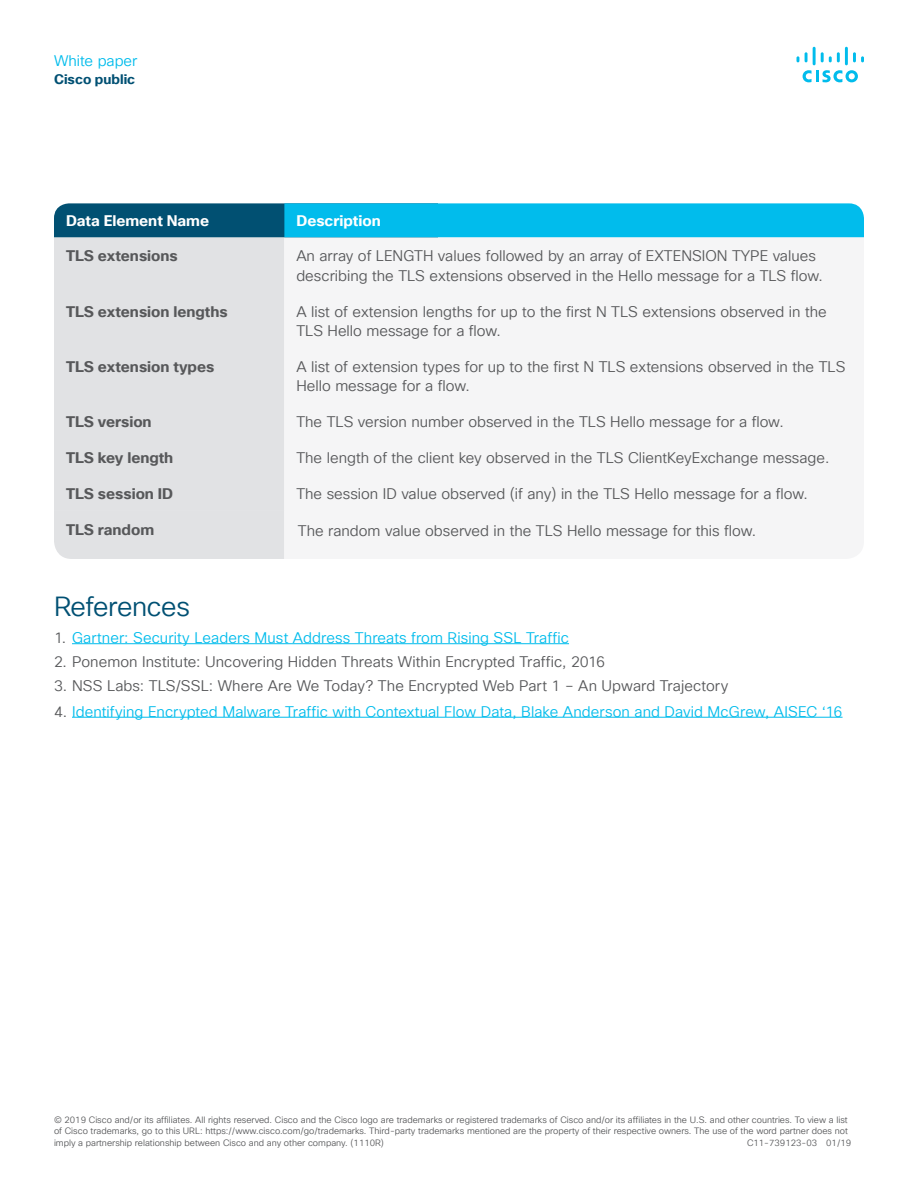
<style>
.page{position:relative;width:918px;height:1188px;background:#fff}
.page>*{position:absolute;margin:0;border:0;box-sizing:border-box;transform-origin:0 0}
.Subhead2_Indigo{font:27px "Cisco Sans TT Light";letter-spacing:-.02em;color:#005073}
.Table_body{font:15px/19.5px "Cisco Sans TT Light";color:#57585a}
.t1{font:15px "Cisco Sans TT Light";letter-spacing:.005em;color:#01bcec}
.Body{font:700 15px "Cisco Sans TT";color:#57585a}
.t2{font:700 15px "Cisco Sans TT";color:#fff}
.t3{font:700 13.5px "Cisco Sans TT";color:#005073}
.t4{font:9px/11.2px "Cisco Sans TT Light";color:#57585a;text-align:justify}
.s1{color:#57585a}
</style>
<div class="page">
<svg style="left:803px;top:70px;width:55px;height:12px"></svg>
<svg style="left:797px;top:56px;width:2px;height:6px"></svg>
<svg style="left:805px;top:52px;width:3px;height:10px"></svg>
<hr style="left:813px;top:47px;width:3px;height:18px;background:#01bcec">
<svg style="left:821px;top:52px;width:19px;height:10px"></svg>
<hr style="left:845px;top:47px;width:3px;height:18px;background:#01bcec">
<svg style="left:853px;top:52px;width:11px;height:10px"></svg>
<hr style="left:72px;top:643px;width:497px;height:1px;background:#01bcec">
<hr style="left:72px;top:717px;width:771px;height:1px;background:#01bcec">
<div style="left:54px;top:237px;width:230px;height:274px;background:#e1e2e4"></div>
<div style="left:284px;top:237px;width:580px;height:274px;background:#f5f5f6"></div>
<svg style="left:54px;top:203px;width:810px;height:34px;background:#049ec9"></svg>
<div style="left:54px;top:511px;width:231px;height:48px;background:#e1e2e4"></div>
<p class="t1" style="left:54px;top:51px;width:85px">White paper</p>
<p class="t3" style="left:54px;top:70px;width:83px">Cisco public</p>
<p class="t2" style="left:66px;top:211px;width:145px">Data Element Name</p>
<p class="t2" style="left:296px;top:211px;width:86px">Description</p>
<p class="Body" style="left:66px;top:246px;width:113px">TLS extensions</p>
<p class="Table_body" style="left:296px;top:247px;width:528px">An array of LENGTH values followed by an array of EXTENSION TYPE values describing the TLS extensions observed in the Hello message for a TLS flow.</p>
<p class="Body" style="left:66px;top:301px;width:163px">TLS extension lengths</p>
<p class="Table_body" style="left:296px;top:302px;width:532px">A list of extension lengths for up to the first N TLS extensions observed in the<br>TLS Hello message for a flow.</p>
<p class="Body" style="left:66px;top:357px;width:150px">TLS extension types</p>
<p class="Table_body" style="left:296px;top:357px;width:551px">A list of extension types for up to the first N TLS extensions observed in the TLS<br>Hello message for a flow.</p>
<p class="Body" style="left:66px;top:412px;width:87px">TLS version</p>
<p class="Table_body" style="left:296px;top:413px;width:489px">The TLS version number observed in the TLS Hello message for a flow.</p>
<p class="Body" style="left:66px;top:448px;width:109px">TLS key length</p>
<p class="Table_body" style="left:296px;top:449px;width:535px">The length of the client key observed in the TLS ClientKeyExchange message.</p>
<p class="Body" style="left:66px;top:484px;width:109px">TLS session ID</p>
<p class="Table_body" style="left:296px;top:484px;width:513px">The session ID value observed (if any) in the TLS Hello message for a flow.</p>
<p class="Body" style="left:66px;top:519px;width:90px">TLS random</p>
<p class="Table_body" style="left:298px;top:522px;width:460px">The random value observed in the TLS Hello message for this flow.</p>
<p class="Subhead2_Indigo" style="left:54px;top:589px;width:137px">References</p>
<p class="t1" style="left:54px;top:628px;width:517px"><span class="s1">1.</span> Gartner: Security Leaders Must Address Threats from Rising SSL Traffic</p>
<p class="Table_body" style="left:54px;top:652px;width:553px">2. Ponemon Institute: Uncovering Hidden Threats Within Encrypted Traffic, 2016</p>
<p class="Table_body" style="left:54px;top:676px;width:676px">3. NSS Labs: TLS/SSL: Where Are We Today? The Encrypted Web Part 1 – An Upward Trajectory</p>
<p class="t1" style="left:54px;top:702px;width:790px"><span class="s1">4.</span> Identifying Encrypted Malware Traffic with Contextual Flow Data, Blake Anderson and David McGrew, AISEC ‘16</p>
<p class="t4" style="left:54px;top:1115px;width:795px">© 2019 Cisco and/or its affiliates. All rights reserved. Cisco and the Cisco logo are trademarks or registered trademarks of Cisco and/or its affiliates in the U.S. and other countries. To view a list of Cisco trademarks, go to this URL: https://www.cisco.com/go/trademarks. Third-party trademarks mentioned are the property of their respective owners. The use of the word partner does not imply a partnership relationship between Cisco and any other company. (1110R)</p>
<p class="t4" style="left:747px;top:1137px;width:106px">C11-739123-03 01/19</p>
</div>
